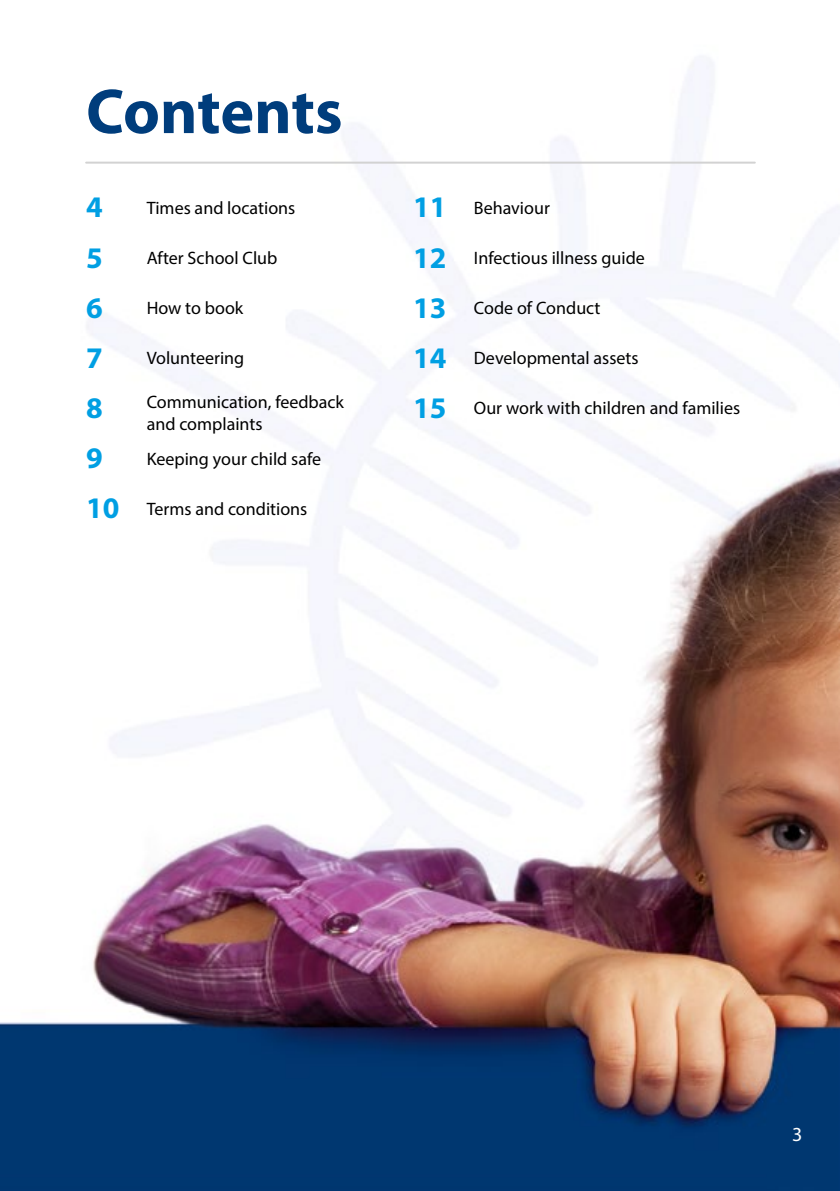
<style>
.page{position:relative;width:840px;height:1191px;background:#fff}
.page>*{position:absolute;margin:0;border:0;box-sizing:border-box;transform-origin:0 0}
.t1{font:700 64px "Myriad Pro";letter-spacing:-.005em;color:#003d7c}
.t2{font:700 30px/50.2px "Myriad Pro";color:#009fe3}
.t3{font:20px "Myriad Pro";color:#fff}
.t4{font:18px/21.6px "Myriad Pro";color:#000}
</style>
<div class="page">
<img style="left:0;top:61px;width:839px;height:1130px">
<hr style="left:86px;top:162px;width:668px;height:2px;background:#d2d2d2">
<h1 class="t1" style="left:86px;top:76px;width:258px">Contents</h1>
<h2 class="t2" style="left:86px;top:182px;width:35px">4<br>5<br>6<br>7<br>8<br>9<br>10</h2>
<p class="t4" style="left:473px;top:197px;width:77px">Behaviour</p>
<h2 class="t2" style="left:413px;top:182px;width:35px;text-align:justify">11<br>12<br>13<br>14<br>15</h2>
<p class="t4" style="left:147px;top:197px;width:150px">Times and locations</p>
<p class="t4" style="left:147px;top:246px;width:132px">After School Club</p>
<p class="t4" style="left:147px;top:296px;width:98px">How to book</p>
<p class="t4" style="left:147px;top:346px;width:99px">Volunteering</p>
<p class="t4" style="left:147px;top:391px;width:199px">Communication, feedback and complaints</p>
<p class="t4" style="left:147px;top:448px;width:176px">Keeping your child safe</p>
<p class="t4" style="left:147px;top:498px;width:162px">Terms and conditions</p>
<p class="t4" style="left:473px;top:246px;width:172px">Infectious illness guide</p>
<p class="t4" style="left:473px;top:296px;width:128px">Code of Conduct</p>
<p class="t4" style="left:473px;top:346px;width:166px">Developmental assets</p>
<p class="t4" style="left:473px;top:396px;width:268px">Our work with children and families</p>
<p class="t3" style="left:791px;top:1122px;width:12px">3</p>
</div>
